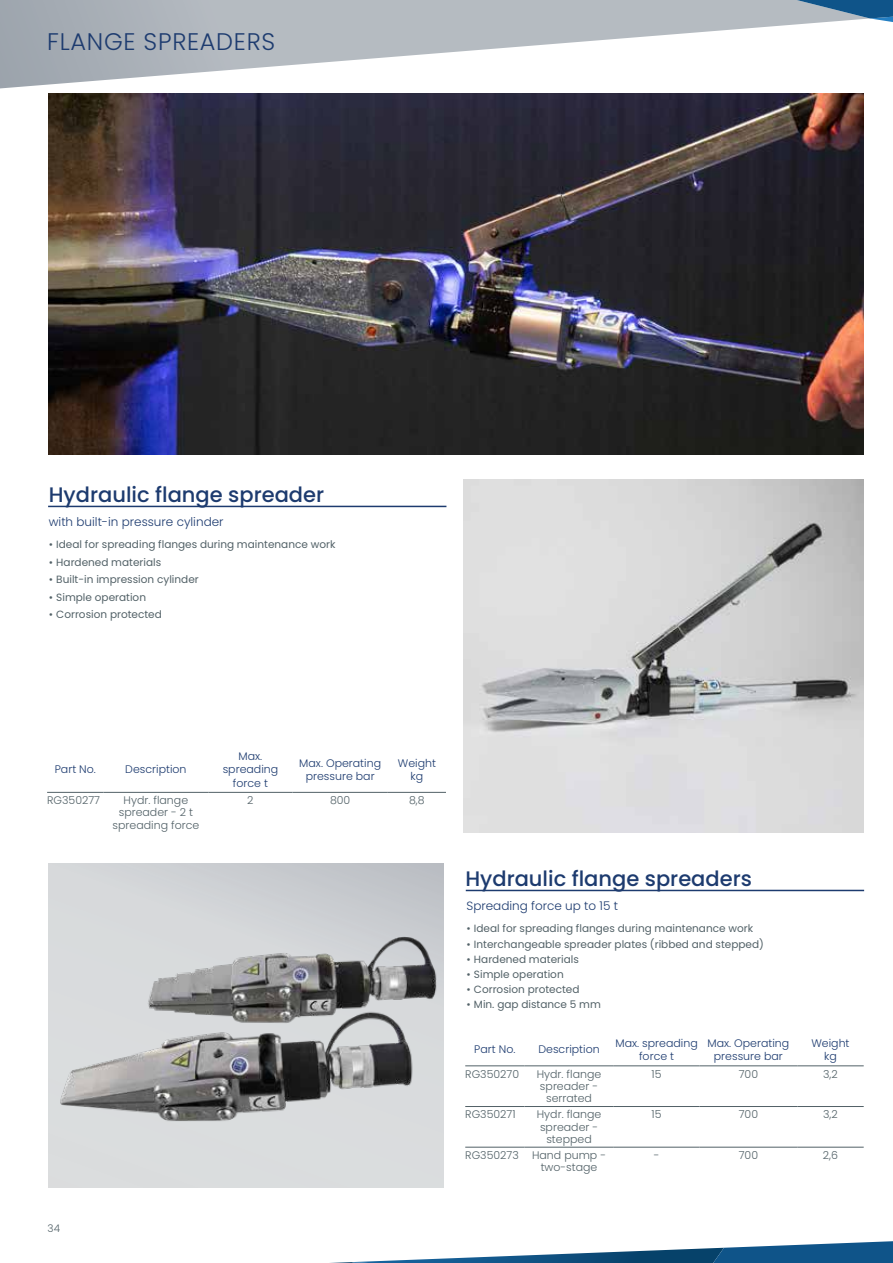
<style>
.page{position:relative;width:893px;height:1263px;background:#fff}
.page>*{position:absolute;margin:0;border:0;box-sizing:border-box;transform-origin:0 0}
.t1{font:300 24px "Poppins";letter-spacing:.03em;color:#1d3b6f}
.t2{font:500 21px "Poppins";color:#1d3b6f}
.t3{font:300 12px "Poppins";color:#1d3b6f}
.t4{font:300 10.95px/12.3px "Poppins";color:#526167;text-align:center}
.t5{font:300 10.95px/13.2px "Poppins";color:#1d3b6f;text-align:center}
.t6{font:10.5px "Poppins";color:#526167}
.t7{font:300 10.5px "Poppins";color:#526167}
</style>
<div class="page">
<svg style="left:49px;top:863px;width:395px;height:325px;background:#d3d5d8"></svg>
<svg style="left:0;top:0;width:825px;height:88px"></svg>
<svg style="left:797px;top:0;width:96px;height:22px;background:#6088a8"></svg>
<svg style="left:330px;top:1241px;width:563px;height:22px"></svg>
<hr style="left:48px;top:506px;width:398px;height:1px;background:#1d3b6f">
<img style="left:48px;top:94px;width:816px;height:360px">
<img style="left:464px;top:479px;width:399px;height:354px">
<hr style="left:466px;top:890px;width:398px;height:1px;background:#1d3b6f">
<hr style="left:47px;top:792px;width:56px;height:1px;background:#526167">
<hr style="left:103px;top:792px;width:105px;height:1px;background:#526167">
<hr style="left:208px;top:792px;width:85px;height:1px;background:#526167">
<hr style="left:293px;top:792px;width:95px;height:1px;background:#526167">
<hr style="left:388px;top:792px;width:58px;height:1px;background:#526167">
<hr style="left:465px;top:1065px;width:59px;height:1px;background:#526167">
<hr style="left:524px;top:1065px;width:90px;height:1px;background:#526167">
<hr style="left:614px;top:1065px;width:85px;height:1px;background:#526167">
<hr style="left:699px;top:1065px;width:98px;height:1px;background:#526167">
<hr style="left:797px;top:1065px;width:67px;height:1px;background:#526167">
<hr style="left:465px;top:1106px;width:59px;height:1px;background:#526167">
<hr style="left:524px;top:1106px;width:90px;height:1px;background:#526167">
<hr style="left:614px;top:1106px;width:85px;height:1px;background:#526167">
<hr style="left:699px;top:1106px;width:98px;height:1px;background:#526167">
<hr style="left:797px;top:1106px;width:67px;height:1px;background:#526167">
<hr style="left:465px;top:1147px;width:59px;height:1px;background:#526167">
<hr style="left:524px;top:1147px;width:90px;height:1px;background:#526167">
<hr style="left:614px;top:1147px;width:85px;height:1px;background:#526167">
<hr style="left:699px;top:1147px;width:98px;height:1px;background:#526167">
<hr style="left:797px;top:1147px;width:67px;height:1px;background:#526167">
<img style="left:59px;top:923px;width:385px;height:211px">
<h1 class="t1" style="left:47px;top:28px;width:230px">FLANGE SPREADERS</h1>
<h2 class="t2" style="left:49px;top:482px;width:277px">Hydraulic flange spreader</h2>
<p class="t6" style="left:49px;top:539px;width:288px">• Ideal for spreading flanges during maintenance work</p>
<p class="t6" style="left:49px;top:556px;width:114px">• Hardened materials</p>
<p class="t6" style="left:49px;top:573px;width:151px">• Built-in impression cylinder</p>
<p class="t6" style="left:49px;top:591px;width:99px">• Simple operation</p>
<p class="t6" style="left:49px;top:608px;width:115px">• Corrosion protected</p>
<p class="t3" style="left:49px;top:515px;width:176px">with built-in pressure cylinder</p>
<p class="t5" style="left:55px;top:763px;width:43px">Part No.</p>
<p class="t5" style="left:125px;top:763px;width:63px">Description</p>
<p class="t5" style="left:223px;top:750px;width:57px">Max. spreading force t</p>
<p class="t5" style="left:299px;top:756px;width:83px">Max. Operating pressure bar</p>
<p class="t5" style="left:398px;top:756px;width:40px">Weight kg</p>
<p class="t4" style="left:47px;top:794px;width:54px">RG350277</p>
<p class="t4" style="left:113px;top:794px;width:88px">Hydr. flange spreader - 2 t spreading force</p>
<p class="t4" style="left:247px;top:794px;width:8px">2</p>
<p class="t4" style="left:330px;top:794px;width:22px">800</p>
<p class="t4" style="left:409px;top:794px;width:17px">8,8</p>
<p class="t7" style="left:48px;top:1222px;width:14px">34</p>
<h2 class="t2" style="left:465px;top:866px;width:288px">Hydraulic flange spreaders</h2>
<p class="t6" style="left:466px;top:923px;width:288px">• Ideal for spreading flanges during maintenance work</p>
<p class="t6" style="left:466px;top:938px;width:299px">• Interchangeable spreader plates (ribbed and stepped)</p>
<p class="t6" style="left:466px;top:953px;width:114px">• Hardened materials</p>
<p class="t6" style="left:466px;top:968px;width:99px">• Simple operation</p>
<p class="t6" style="left:466px;top:983px;width:115px">• Corrosion protected</p>
<p class="t6" style="left:466px;top:998px;width:136px">• Min. gap distance 5 mm</p>
<p class="t3" style="left:466px;top:899px;width:153px">Spreading force up to 15 t</p>
<p class="t5" style="left:474px;top:1043px;width:43px">Part No.</p>
<p class="t5" style="left:538px;top:1043px;width:63px">Description</p>
<p class="t5" style="left:615px;top:1036px;width:84px">Max. spreading force t</p>
<p class="t5" style="left:707px;top:1036px;width:83px">Max. Operating pressure bar</p>
<p class="t5" style="left:811px;top:1036px;width:40px">Weight kg</p>
<p class="t4" style="left:465px;top:1067px;width:55px">RG350270</p>
<p class="t4" style="left:537px;top:1067px;width:66px">Hydr. flange spreader - serrated</p>
<p class="t4" style="left:652px;top:1067px;width:11px">15</p>
<p class="t4" style="left:739px;top:1067px;width:21px">700</p>
<p class="t4" style="left:823px;top:1067px;width:16px">3,2</p>
<p class="t4" style="left:465px;top:1108px;width:52px">RG350271</p>
<p class="t4" style="left:537px;top:1108px;width:66px">Hydr. flange spreader - stepped</p>
<p class="t4" style="left:652px;top:1108px;width:11px">15</p>
<p class="t4" style="left:739px;top:1108px;width:21px">700</p>
<p class="t4" style="left:823px;top:1108px;width:16px">3,2</p>
<p class="t4" style="left:541px;top:1149px;width:67px;text-align:left;text-indent:-75px">RG350273 Hand pump - two-stage</p>
<p class="t4" style="left:654px;top:1149px;width:7px">-</p>
<p class="t4" style="left:739px;top:1149px;width:21px">700</p>
<p class="t4" style="left:823px;top:1149px;width:17px">2,6</p>
</div>
